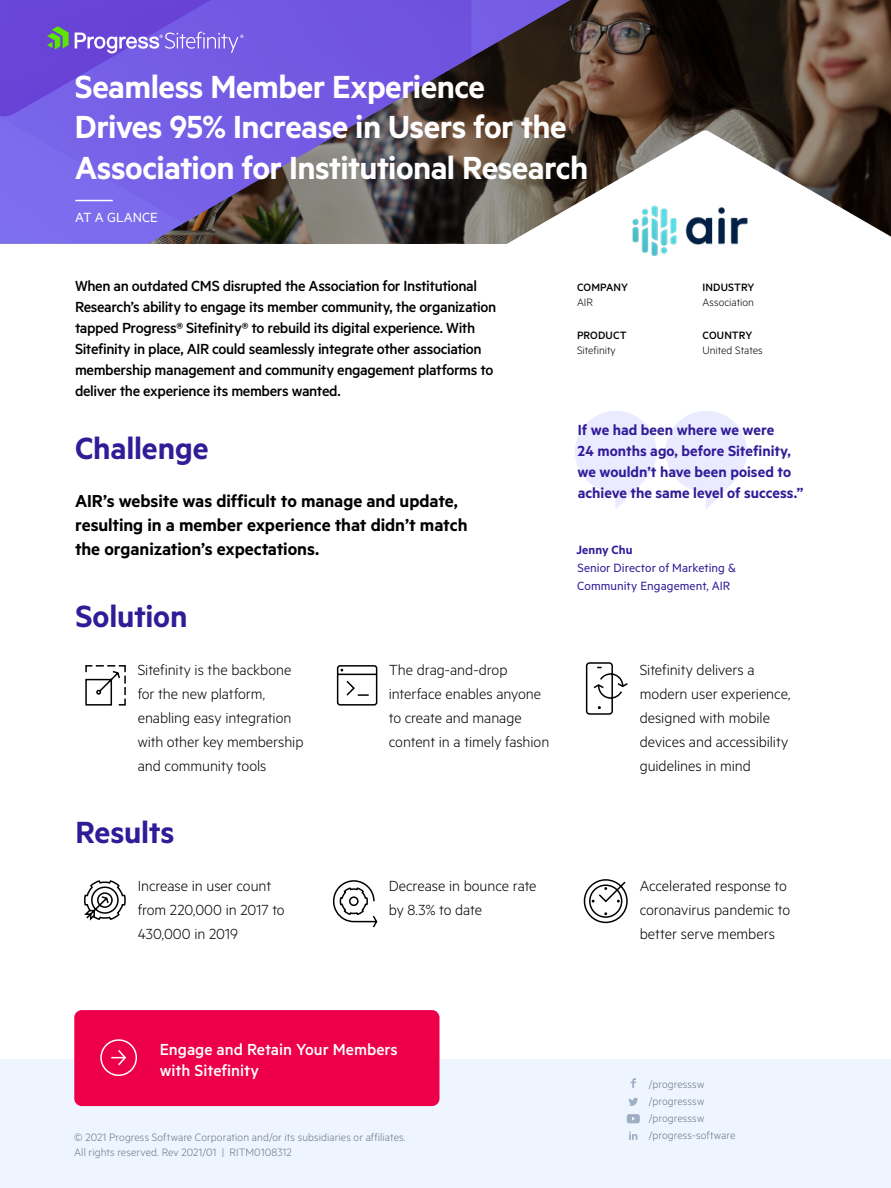
<style>
.page{position:relative;width:891px;height:1188px;background:#fff}
.page>*{position:absolute;margin:0;border:0;box-sizing:border-box;transform-origin:0 0}
.t1{font:600 36px/40.5px "Metric";letter-spacing:-.015em;color:#fff}
.t2{font:600 34.5px "Metric";letter-spacing:-.005em;color:#311b97}
.t3{font:600 19.5px/24px "Metric";letter-spacing:-.005em;color:#000}
.t4{font:500 18px/21px "Metric";color:#fff}
.t5{font:300 16.5px/24px "Metric";letter-spacing:-.005em;color:#000}
.t6{font:500 16.5px/21px "Metric";letter-spacing:-.025em;color:#000}
.t7{font:600 16.5px/21px "Metric";color:#311b97}
.t8{font:15px "Metric";color:#fff}
.t9{font:13.5px/18px "Metric";letter-spacing:.005em;color:#311b97}
.t10{font:600 13.5px "Metric";letter-spacing:.01em;color:#311b97}
.t11{font:300 12px/17.2px "Metric";letter-spacing:.01em;color:#6c7589}
.t12{font:300 12px "Metric";color:#000}
.t13{font:500 12px "Metric";letter-spacing:.01em;color:#000}
</style>
<div class="page">
<div style="left:0;top:1059px;width:891px;height:129px;background:#eef5ff"></div>
<svg style="left:631px;top:1078px;width:5px;height:10px"></svg>
<svg style="left:628px;top:1098px;width:10px;height:8px"></svg>
<svg style="left:629px;top:1132px;width:8px;height:8px"></svg>
<svg style="left:627px;top:1114px;width:13px;height:9px"></svg>
<div style="left:74px;top:1010px;width:365px;height:96px;background:#ed0049;border-radius:8px"></div>
<div style="left:100px;top:1039px;width:37px;height:37px;border:2px solid #fff;border-radius:50%"></div>
<svg style="left:111px;top:1050px;width:15px;height:16px"></svg>
<svg style="left:571px;top:0;width:320px;height:130px;background:#473529"></svg>
<svg style="left:472px;top:0;width:99px;height:223px;background:#4f3e4c"></svg>
<svg style="left:0;top:0;width:472px;height:244px;background:#6958ab"></svg>
<hr style="left:75px;top:200px;width:38px;height:1px;background:#fff">
<svg style="left:505px;top:130px;width:386px;height:114px"></svg>
<svg style="left:0;top:0;width:292px;height:117px;background:#7358de"></svg>
<svg style="left:85px;top:665px;width:41px;height:41px"></svg>
<svg style="left:336px;top:665px;width:42px;height:41px"></svg>
<svg style="left:332px;top:880px;width:46px;height:48px"></svg>
<svg style="left:84px;top:880px;width:42px;height:41px"></svg>
<svg style="left:615px;top:482px;width:28px;height:27px"></svg>
<div style="left:575px;top:411px;width:82px;height:81px;background:#ebebff;border-radius:50%"></div>
<svg style="left:706px;top:482px;width:27px;height:27px"></svg>
<div style="left:665px;top:411px;width:82px;height:81px;background:#ebebff;border-radius:50%"></div>
<img style="left:626px;top:203px;width:125px;height:53px">
<svg style="left:583px;top:879px;width:45px;height:45px"></svg>
<svg style="left:585px;top:662px;width:43px;height:53px"></svg>
<h1 class="t1" style="left:75px;top:65px;width:515px">Seamless Member Experience<br>Drives 95% Increase in Users for the<br>Association for Institutional Research</h1>
<p class="t8" style="left:75px;top:208px;width:84px">AT A GLANCE</p>
<p class="t6" style="left:75px;top:275px;width:423px">When an outdated CMS disrupted the Association for Institutional Research’s ability to engage its member community, the organization tapped Progress® Sitefinity® to rebuild its digital experience. With Sitefinity in place, AIR could seamlessly integrate other association membership management and community engagement platforms to deliver the experience its members wanted.</p>
<h2 class="t2" style="left:75px;top:428px;width:135px">Challenge</h2>
<p class="t3" style="left:75px;top:488px;width:394px">AIR’s website was difficult to manage and update, resulting in a member experience that didn’t match the organization’s expectations.</p>
<h2 class="t2" style="left:75px;top:596px;width:113px">Solution</h2>
<p class="t5" style="left:138px;top:657px;width:167px">Sitefinity is the backbone for the new platform, enabling easy integration with other key membership and community tools</p>
<h2 class="t2" style="left:75px;top:812px;width:101px">Results</h2>
<p class="t5" style="left:138px;top:873px;width:148px">Increase in user count from 220,000 in 2017 to<br>430,000 in 2019</p>
<p class="t5" style="left:389px;top:657px;width:162px">The drag-and-drop interface enables anyone to create and manage content in a timely fashion</p>
<p class="t5" style="left:389px;top:873px;width:149px">Decrease in bounce rate by 8.3% to date</p>
<p class="t13" style="left:577px;top:280px;width:53px">COMPANY</p>
<p class="t12" style="left:577px;top:295px;width:18px">AIR</p>
<p class="t13" style="left:577px;top:328px;width:51px">PRODUCT</p>
<p class="t12" style="left:577px;top:343px;width:40px">Sitefinity</p>
<p class="t13" style="left:702px;top:280px;width:53px">INDUSTRY</p>
<p class="t12" style="left:702px;top:295px;width:53px">Association</p>
<p class="t13" style="left:702px;top:328px;width:51px">COUNTRY</p>
<p class="t12" style="left:702px;top:343px;width:62px">United States</p>
<p class="t7" style="left:577px;top:419px;width:228px">If we had been where we were<br>24 months ago, before Sitefinity, we wouldn’t have been poised to achieve the same level of success.”</p>
<p class="t10" style="left:577px;top:542px;width:58px">Jenny Chu</p>
<p class="t9" style="left:577px;top:558px;width:160px">Senior Director of Marketing &amp;<br>Community Engagement, AIR</p>
<p class="t5" style="left:640px;top:657px;width:152px">Sitefinity delivers a modern user experience, designed with mobile devices and accessibility guidelines in mind</p>
<p class="t5" style="left:640px;top:873px;width:152px">Accelerated response to coronavirus pandemic to better serve members</p>
<p class="t4" style="left:160px;top:1039px;width:240px">Engage and Retain Your Members with Sitefinity</p>
<p class="t11" style="left:74px;top:1128px;width:333px;line-height:15.8px">© 2021 Progress Software Corporation and/or its subsidiaries or affiliates.<br>All rights reserved. Rev 2021/01 | RITM0108312</p>
<p class="t11" style="left:649px;top:1075px;width:88px">/progresssw /progresssw /progresssw /progress-software</p>
</div>
